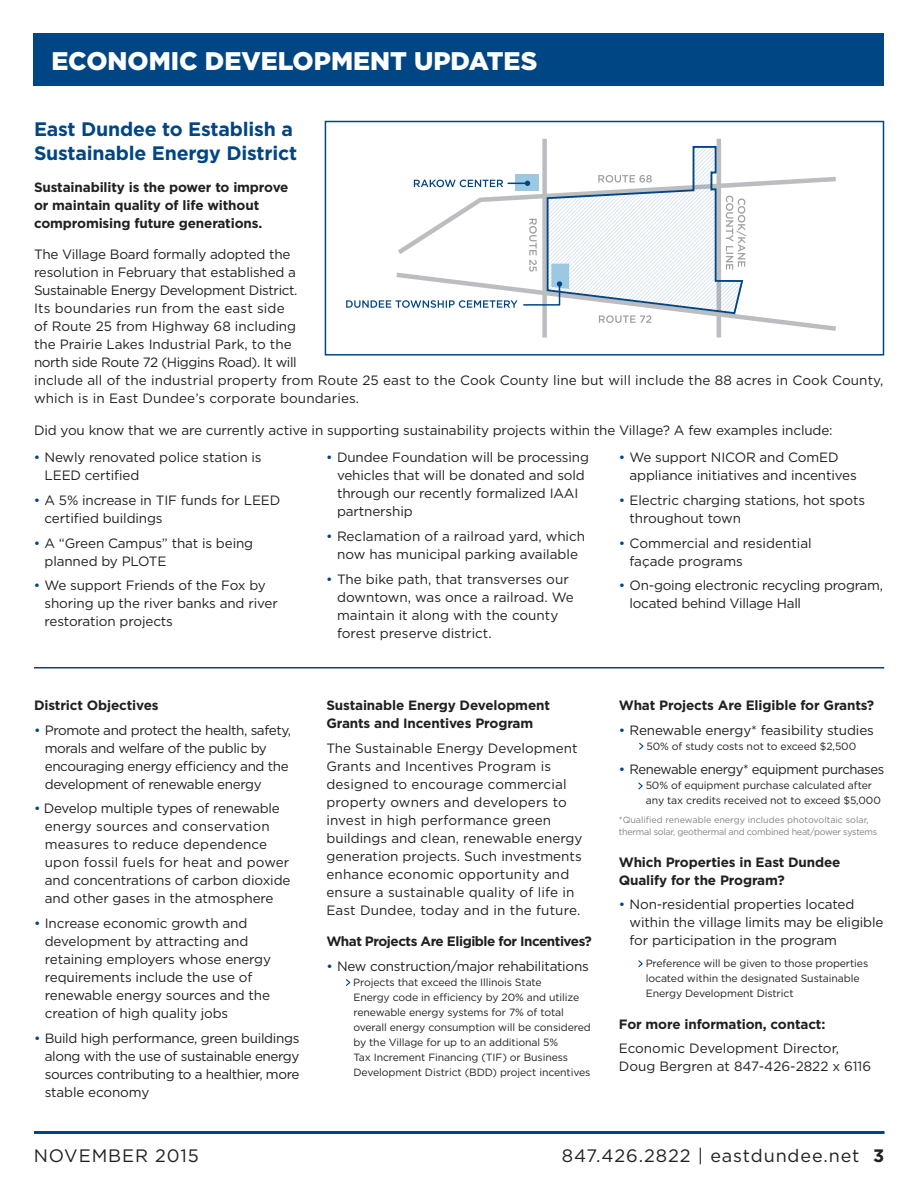
<style>
.page{position:relative;width:918px;height:1188px;background:#fff}
.page>*{position:absolute;margin:0;border:0;box-sizing:border-box;transform-origin:0 0}
.t1{font:900 25.5px "Gotham";color:#fff}
.Body{font:700 19.5px/24px "Gotham";letter-spacing:-.01em;color:#004684}
.t2{font:18px "Gotham";letter-spacing:.05em;color:#231f20}
.Body-2{font:13.5px/18px "Gotham";letter-spacing:-.01em;color:#231f20}
.Body-3{font:13.5px/18px "Gotham";letter-spacing:.01em;color:#231f20}
.Body-4{font:700 13.5px/18px "Gotham";letter-spacing:-.01em;color:#231f20}
.Body-5{font:13.5px/18px "Gotham";letter-spacing:-.03em;color:#231f20}
.Body-6{font:700 13.5px "Gotham";letter-spacing:-.035em;color:#231f20}
.Body-7{font:10.5px/15px "Gotham";letter-spacing:-.01em;color:#231f20}
.Body-8{font:9px/12px "Gotham";letter-spacing:-.03em;color:#808285}
.s1{color:#004684}
.s2{font-weight:700}
</style>
<div class="page">
<div style="left:34px;top:34px;width:850px;height:52px;background:#004684"></div>
<hr style="left:34px;top:1131px;width:851px;height:3px;background:#004684">
<div style="left:325px;top:121px;width:559px;height:235px;border:2px solid #004684"></div>
<hr style="left:717px;top:139px;width:4px;height:199px;background:#bcbdc0">
<svg style="left:346px;top:979px;width:5px;height:7px"></svg>
<svg style="left:639px;top:742px;width:5px;height:8px"></svg>
<svg style="left:638px;top:782px;width:5px;height:8px"></svg>
<svg style="left:638px;top:960px;width:5px;height:8px"></svg>
<hr style="left:34px;top:667px;width:850px;height:1px;background:#004684">
<div style="left:542px;top:139px;width:5px;height:199px;background:#bcbdc0"></div>
<svg style="left:346px;top:145px;width:490px;height:189px"></svg>
<p class="t1" style="left:51px;top:43px;width:487px">ECONOMIC DEVELOPMENT UPDATES</p>
<p class="Body" style="left:34px;top:117px;width:265px">East Dundee to Establish a<br>Sustainable Energy District</p>
<p class="Body-4" style="left:34px;top:178px;width:256px">Sustainability is the power to improve or maintain quality of life without compromising future generations.</p>
<p class="Body-2" style="left:34px;top:245px;width:851px">The Village Board formally adopted the<br>resolution in February that established a<br>Sustainable Energy Development District.<br>Its boundaries run from the east side<br>of Route 25 from Highway 68 including<br>the Prairie Lakes Industrial Park, to the<br>north side Route 72 (Higgins Road). It will<br>include all of the industrial property from Route 25 east to the Cook County line but will include the 88 acres in Cook County, which is in East Dundee’s corporate boundaries.</p>
<p class="Body-2" style="left:34px;top:421px;width:800px">Did you know that we are currently active in supporting sustainability projects within the Village? A few examples include:</p>
<p class="Body-2" style="left:45px;top:448px;width:219px;text-indent:-11px"><span class="s1">•</span> Newly renovated police station is<br>LEED certified</p>
<p class="Body-2" style="left:45px;top:491px;width:237px;text-indent:-11px"><span class="s1">•</span> A 5% increase in TIF funds for LEED certified buildings</p>
<p class="Body-2" style="left:45px;top:534px;width:210px;text-indent:-11px"><span class="s1">•</span> A “Green Campus” that is being planned by PLOTE</p>
<p class="Body-2" style="left:45px;top:576px;width:235px;text-indent:-11px"><span class="s1">•</span> We support Friends of the Fox by shoring up the river banks and river restoration projects</p>
<p class="Body-4" style="left:34px;top:696px;width:126px">District Objectives</p>
<p class="Body-5" style="left:45px;top:721px;width:248px;text-indent:-11px"><span class="s1">•</span> Promote and protect the health, safety, morals and welfare of the public by encouraging energy efficiency and the development of renewable energy</p>
<p class="Body-2" style="left:45px;top:799px;width:247px;text-indent:-11px"><span class="s1">•</span> Develop multiple types of renewable energy sources and conservation measures to reduce dependence upon fossil fuels for heat and power and concentrations of carbon dioxide and other gases in the atmosphere</p>
<p class="Body-2" style="left:45px;top:914px;width:228px;text-indent:-11px"><span class="s1">•</span> Increase economic growth and development by attracting and retaining employers whose energy requirements include the use of renewable energy sources and the creation of high quality jobs</p>
<p class="Body-2" style="left:45px;top:1029px;width:256px;text-align:justify;text-indent:-11px"><span class="s1">•</span> Build high performance, green buildings along with the use of sustainable energy sources contributing to a healthier, more stable economy</p>
<p class="Body-2" style="left:337px;top:448px;width:254px;text-indent:-11px"><span class="s1">•</span> Dundee Foundation will be processing vehicles that will be donated and sold through our recently formalized IAAI partnership</p>
<p class="Body-2" style="left:326px;top:527px;width:260px;text-align:center"><span class="s1">•</span> Reclamation of a railroad yard, which now has municipal parking available</p>
<p class="Body-2" style="left:337px;top:570px;width:238px;text-indent:-11px"><span class="s1">•</span> The bike path, that transverses our downtown, was once a railroad. We maintain it along with the county forest preserve district.</p>
<p class="Body-4" style="left:326px;top:696px;width:225px">Sustainable Energy Development<br>Grants and Incentives Program</p>
<p class="Body-3" style="left:326px;top:739px;width:258px">The Sustainable Energy Development Grants and Incentives Program is designed to encourage commercial property owners and developers to invest in high performance green buildings and clean, renewable energy generation projects. Such investments enhance economic opportunity and ensure a sustainable quality of life in East Dundee, today and in the future.</p>
<p class="Body-6" style="left:326px;top:932px;width:267px">What Projects Are Eligible for Incentives?</p>
<p class="Body-2" style="left:326px;top:957px;width:264px"><span class="s1">•</span> New construction/major rehabilitations</p>
<p class="Body-7" style="left:353px;top:975px;width:239px">Projects that exceed the Illinois State<br>Energy code in efficiency by 20% and utilize renewable energy systems for 7% of total overall energy consumption will be considered by the Village for up to an additional 5%<br>Tax Increment Financing (TIF) or Business Development District (BDD) project incentives</p>
<p class="Body-2" style="left:630px;top:448px;width:229px;text-indent:-11px"><span class="s1">•</span> We support NICOR and ComED appliance initiatives and incentives</p>
<p class="Body-2" style="left:630px;top:491px;width:237px;text-indent:-11px"><span class="s1">•</span> Electric charging stations, hot spots throughout town</p>
<p class="Body-2" style="left:630px;top:534px;width:184px;text-indent:-11px"><span class="s1">•</span> Commercial and residential façade programs</p>
<p class="Body-2" style="left:630px;top:576px;width:255px;text-indent:-11px"><span class="s1">•</span> On-going electronic recycling program, located behind Village Hall</p>
<p class="Body-4" style="left:619px;top:696px;width:257px">What Projects Are Eligible for Grants?</p>
<p class="Body-2" style="left:619px;top:721px;width:257px"><span class="s1">•</span> Renewable energy* feasibility studies</p>
<p class="Body-7" style="left:646px;top:738px;width:211px">50% of study costs not to exceed $2,500</p>
<p class="Body-5" style="left:619px;top:760px;width:267px"><span class="s1">•</span> Renewable energy* equipment purchases</p>
<p class="Body-7" style="left:646px;top:778px;width:237px">50% of equipment purchase calculated after any tax credits received not to exceed $5,000</p>
<p class="Body-8" style="left:619px;top:814px;width:260px">*Qualified renewable energy includes photovoltaic solar, thermal solar, geothermal and combined heat/power systems</p>
<p class="Body-4" style="left:619px;top:853px;width:223px">Which Properties in East Dundee<br>Qualify for the Program?</p>
<p class="Body-2" style="left:630px;top:895px;width:255px;text-indent:-11px"><span class="s1">•</span> Non-residential properties located within the village limits may be eligible for participation in the program</p>
<p class="Body-7" style="left:646px;top:956px;width:224px">Preference will be given to those properties located within the designated Sustainable<br>Energy Development District</p>
<p class="Body-4" style="left:619px;top:1015px;width:208px">For more information, contact:</p>
<p class="Body-2" style="left:619px;top:1039px;width:254px">Economic Development Director,<br>Doug Bergren at 847-426-2822 x 6116</p>
<p class="t2" style="left:34px;top:1144px;width:167px">NOVEMBER 2015</p>
<p class="t2" style="left:562px;top:1144px;width:324px">847.426.2822 | eastdundee.net <span class="s2">3</span></p>
</div>
